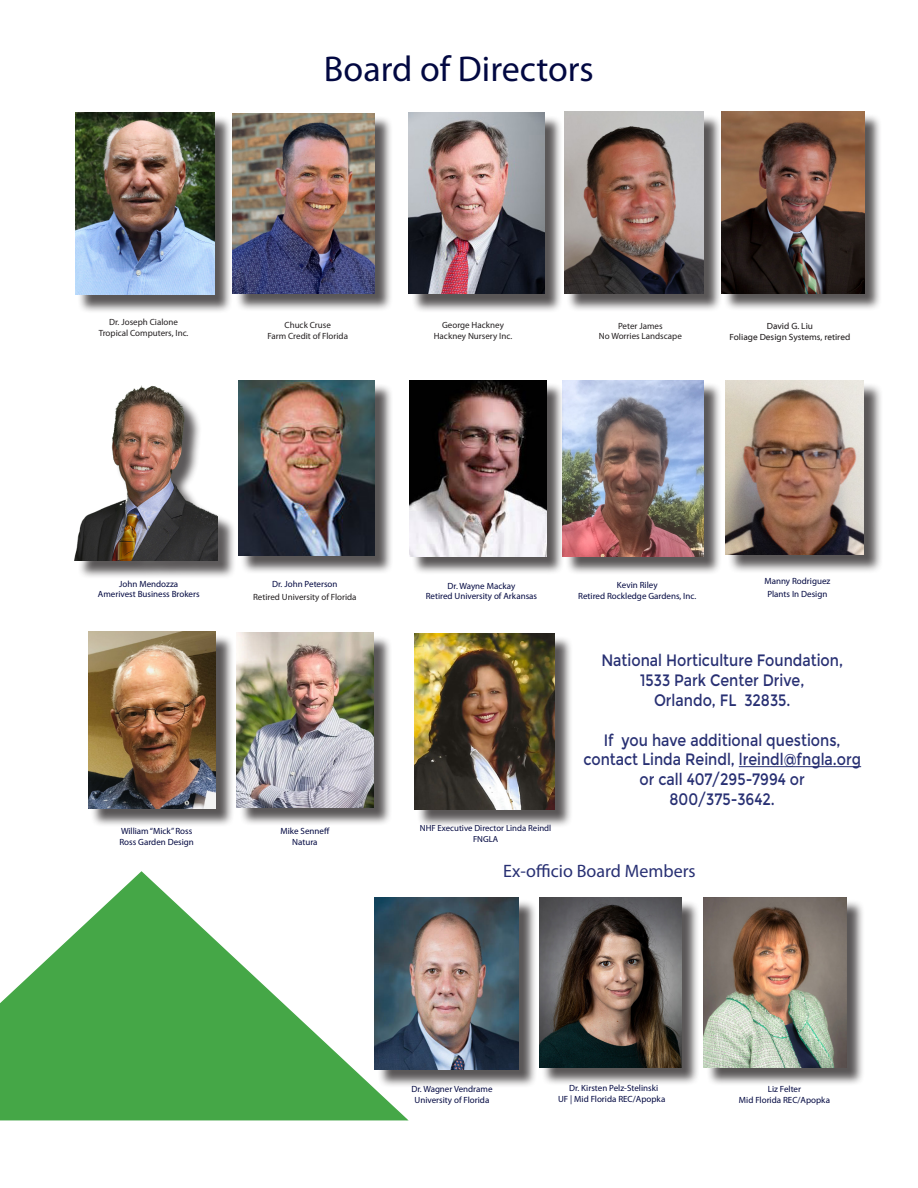
<style>
.page{position:relative;width:918px;height:1188px;background:#fff}
.page>*{position:absolute;margin:0;border:0;box-sizing:border-box;transform-origin:0 0}
.t1{font:36px "Myriad Pro";color:#020841}
.t2{font:18px "Myriad Pro";color:#283073}
.t3{font:16.5px "Montserrat";color:#283073;scale:.86 1}
.t4{font:9px "Myriad Pro";color:#020841}
.t5{font:9px "Myriad Pro";color:#231f20}
.t6{font:9px "Myriad Web Pro";color:#231f20}
.t7{font:8.85px "Myriad Pro";color:#020841}
</style>
<div class="page">
<div style="left:723px;top:114px;width:160px;height:197px;background:#231f20;opacity:.75"></div>
<img style="left:721px;top:112px;width:143px;height:181px">
<div style="left:78px;top:115px;width:155px;height:198px;background:#231f20;opacity:.75"></div>
<img style="left:75px;top:112px;width:139px;height:183px">
<div style="left:565px;top:383px;width:157px;height:192px;background:#231f20;opacity:.75"></div>
<img style="left:563px;top:380px;width:141px;height:176px">
<div style="left:728px;top:383px;width:155px;height:191px;background:#231f20;opacity:.75"></div>
<img style="left:726px;top:380px;width:138px;height:175px">
<div style="left:241px;top:383px;width:153px;height:191px;background:#231f20;opacity:.75"></div>
<img style="left:238px;top:381px;width:137px;height:174px">
<div style="left:90px;top:634px;width:145px;height:194px;background:#231f20;opacity:.75"></div>
<img style="left:88px;top:632px;width:128px;height:177px">
<div style="left:411px;top:115px;width:152px;height:198px;background:#231f20;opacity:.75"></div>
<img style="left:409px;top:113px;width:135px;height:181px">
<div style="left:412px;top:383px;width:153px;height:192px;background:#231f20;opacity:.75"></div>
<img style="left:410px;top:381px;width:136px;height:176px">
<div style="left:239px;top:635px;width:153px;height:192px;background:#231f20;opacity:.75"></div>
<img style="left:237px;top:633px;width:136px;height:175px">
<div style="left:541px;top:900px;width:159px;height:186px;background:#231f20;opacity:.75"></div>
<img style="left:539px;top:898px;width:142px;height:169px">
<div style="left:377px;top:900px;width:161px;height:188px;background:#231f20;opacity:.75"></div>
<img style="left:411px;top:897px;width:108px;height:172px">
<div style="left:235px;top:116px;width:158px;height:196px;background:#231f20;opacity:.75"></div>
<img style="left:233px;top:113px;width:141px;height:181px">
<div style="left:566px;top:114px;width:156px;height:198px;background:#231f20;opacity:.75"></div>
<img style="left:564px;top:112px;width:140px;height:181px">
<div style="left:77px;top:389px;width:159px;height:191px;background:#231f20;opacity:.75"></div>
<img style="left:74px;top:385px;width:143px;height:176px">
<div style="left:417px;top:635px;width:156px;height:194px;background:#231f20;opacity:.75"></div>
<img style="left:415px;top:633px;width:139px;height:177px">
<svg style="left:0;top:871px;width:411px;height:250px"></svg>
<hr style="left:739px;top:766px;width:122px;height:1px;background:#283073">
<div style="left:706px;top:900px;width:159px;height:186px;background:#231f20;opacity:.75"></div>
<img style="left:704px;top:897px;width:142px;height:170px">
<p class="t1" style="left:324px;top:47px;width:271px">Board of Directors</p>
<p class="t5" style="left:109px;top:317px;width:70px">Dr. Joseph Cialone</p>
<p class="t5" style="left:99px;top:327px;width:91px">Tropical Computers, Inc.</p>
<p class="t5" style="left:284px;top:319px;width:48px">Chuck Cruse</p>
<p class="t5" style="left:267px;top:330px;width:82px">Farm Credit of Florida</p>
<p class="t5" style="left:442px;top:320px;width:63px">George Hackney</p>
<p class="t5" style="left:434px;top:331px;width:80px">Hackney Nursery Inc.</p>
<p class="t5" style="left:618px;top:320px;width:46px">Peter James</p>
<p class="t5" style="left:599px;top:331px;width:84px">No Worries Landscape</p>
<p class="t6" style="left:767px;top:322px;width:48px">David G. Liu</p>
<p class="t6" style="left:730px;top:332px;width:122px">Foliage Design Systems, retired</p>
<p class="t4" style="left:119px;top:578px;width:60px">John Mendozza</p>
<p class="t4" style="left:98px;top:589px;width:103px">Amerivest Business Brokers</p>
<p class="t4" style="left:272px;top:578px;width:67px">Dr. John Peterson</p>
<p class="t5" style="left:253px;top:591px;width:105px">Retired University of Florida</p>
<p class="t4" style="left:121px;top:826px;width:73px">William “Mick” Ross</p>
<p class="t4" style="left:119px;top:836px;width:76px">Ross Garden Design</p>
<p class="t4" style="left:280px;top:825px;width:51px">Mike Senneff</p>
<p class="t4" style="left:292px;top:836px;width:27px">Natura</p>
<p class="t4" style="left:448px;top:580px;width:69px">Dr. Wayne Mackay</p>
<p class="t4" style="left:426px;top:591px;width:113px">Retired University of Arkansas</p>
<p class="t7" style="left:420px;top:823px;width:133px">NHF Executive Director Linda Reindl</p>
<p class="t7" style="left:473px;top:833px;width:27px">FNGLA</p>
<p class="t4" style="left:617px;top:580px;width:42px">Kevin Riley</p>
<p class="t4" style="left:578px;top:590px;width:120px">Retired Rockledge Gardens, Inc.</p>
<p class="t4" style="left:764px;top:575px;width:67px">Manny Rodriguez</p>
<p class="t4" style="left:767px;top:588px;width:61px">Plants In Design</p>
<p class="t3" style="left:601px;top:651px;width:283px">National Horticulture Foundation,</p>
<p class="t3" style="left:640px;top:671px;width:192px">1533 Park Center Drive,</p>
<p class="t3" style="left:654px;top:691px;width:160px">Orlando, FL 32835.</p>
<p class="t3" style="left:604px;top:730px;width:277px">If you have additional questions,</p>
<p class="t3" style="left:583px;top:750px;width:325px">contact Linda Reindl, lreindl@fngla.org</p>
<p class="t3" style="left:640px;top:770px;width:194px">or call 407/295-7994 or</p>
<p class="t3" style="left:670px;top:790px;width:124px">800/375-3642.</p>
<p class="t2" style="left:503px;top:860px;width:194px">Ex-officio Board Members</p>
<p class="t4" style="left:411px;top:1084px;width:83px">Dr. Wagner Vendrame</p>
<p class="t4" style="left:415px;top:1095px;width:76px">University of Florida</p>
<p class="t4" style="left:569px;top:1083px;width:91px">Dr. Kirsten Pelz-Stelinski</p>
<p class="t4" style="left:558px;top:1094px;width:109px">UF | Mid Florida REC/Apopka</p>
<p class="t4" style="left:768px;top:1084px;width:35px">Liz Felter</p>
<p class="t4" style="left:739px;top:1095px;width:93px">Mid Florida REC/Apopka</p>
</div>
